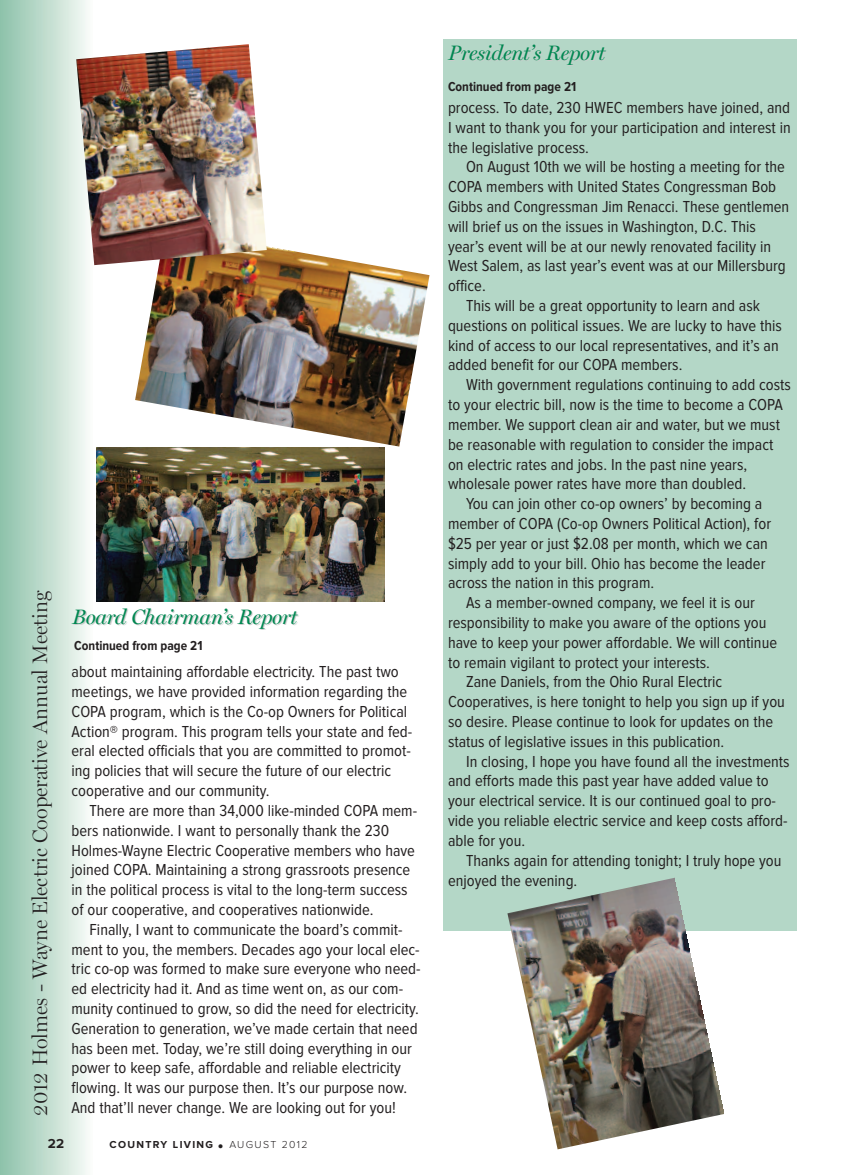
<style>
.page{position:relative;width:851px;height:1175px;background:#fff}
.page>*{position:absolute;margin:0;border:0;box-sizing:border-box;transform-origin:0 0}
.t1{font:300 21px "Miller Display";color:#231f20}
.t2{font:italic 21px "Miller Display";letter-spacing:-.015em;color:#008751}
.t3{font:16.5px/19.8px "Proxima Nova Cond";color:#231f20}
.t4{font:700 13.5px "Proxima Nova Cond";color:#231f20}
.t5{font:700 13.5px "Proxima Nova";color:#231f20}
.t6{font:700 10.5px "Proxima Nova";letter-spacing:.125em;color:#231f20}
.s1{font-weight:300;font-size:19.5px}
.s2{font-weight:300}
</style>
<div class="page">
<img style="left:135px;top:246px;width:294px;height:200px">
<div style="left:443px;top:39px;width:353px;height:891px;background:#b4d7c7"></div>
<img style="left:76px;top:44px;width:191px;height:221px">
<img style="left:97px;top:448px;width:287px;height:153px">
<img style="left:507px;top:877px;width:216px;height:272px">
<p class="t1" style="left:28px;top:1116px;width:527px;rotate:-90deg">2012 Holmes - Wayne Electric Cooperative Annual Meeting</p>
<p class="t2" style="left:73px;top:604px;width:226px">Board Chairman’s Report</p>
<p class="t4" style="left:74px;top:641px;width:130px">Continued from page 21</p>
<p class="t3" style="left:71px;top:663px;width:342px">about maintaining affordable electricity. The past two meetings, we have provided information regarding the COPA program, which is the Co-op Owners for Political Action® program. This program tells your state and fed&shy;eral elected officials that you are committed to promot&shy;ing policies that will secure the future of our electric cooperative and our community.</p>
<p class="t3" style="left:71px;top:802px;width:347px;text-indent:18px">There are more than 34,000 like-minded COPA mem&shy;bers nationwide. I want to personally thank the 230<br>Holmes-Wayne Electric Cooperative members who have joined COPA. Maintaining a strong grassroots presence in the political process is vital to the long-term success of our cooperative, and cooperatives nationwide.</p>
<p class="t3" style="left:71px;top:920px;width:350px;text-indent:18px">Finally, I want to communicate the board’s commit&shy;ment to you, the members. Decades ago your local elec&shy;tric co-op was formed to make sure everyone who need&shy;ed electricity had it. And as time went on, as our com&shy;munity continued to grow, so did the need for electricity.<br>Generation to generation, we’ve made certain that need has been met. Today, we’re still doing everything in our power to keep safe, affordable and reliable electricity flowing. It was our purpose then. It’s our purpose now.<br>And that’ll never change. We are looking out for you!</p>
<p class="t5" style="left:48px;top:1139px;width:18px">22</p>
<p class="t6" style="left:109px;top:1141px;width:199px">COUNTRY LIVING <span class="s1">•</span> <span class="s2">AUGUST 2012</span></p>
<p class="t2" style="left:448px;top:41px;width:158px">President’s Report</p>
<p class="t4" style="left:448px;top:82px;width:130px">Continued from page 21</p>
<p class="t3" style="left:448px;top:99px;width:344px;text-align:justify">process. To date, 230 HWEC members have joined, and I want to thank you for your participation and interest in the legislative process.</p>
<p class="t3" style="left:466px;top:158px;width:320px">On August 10th we will be hosting a meeting for the</p>
<p class="t3" style="left:448px;top:178px;width:330px">COPA members with United States Congressman Bob</p>
<p class="t3" style="left:448px;top:198px;width:343px">Gibbs and Congressman Jim Renacci. These gentlemen</p>
<p class="t3" style="left:448px;top:218px;width:309px">will brief us on the issues in Washington, D.C. This</p>
<p class="t3" style="left:448px;top:238px;width:324px">year’s event will be at our newly renovated facility in</p>
<p class="t3" style="left:448px;top:257px;width:339px">West Salem, as last year’s event was at our Millersburg</p>
<p class="t3" style="left:448px;top:277px;width:39px">office.</p>
<p class="t3" style="left:466px;top:297px;width:295px">This will be a great opportunity to learn and ask</p>
<p class="t3" style="left:448px;top:317px;width:335px">questions on political issues. We are lucky to have this</p>
<p class="t3" style="left:448px;top:337px;width:332px">kind of access to our local representatives, and it’s an</p>
<p class="t3" style="left:448px;top:356px;width:236px">added benefit for our COPA members.</p>
<p class="t3" style="left:466px;top:376px;width:326px">With government regulations continuing to add costs</p>
<p class="t3" style="left:448px;top:396px;width:336px">to your electric bill, now is the time to become a COPA</p>
<p class="t3" style="left:448px;top:416px;width:333px">member. We support clean air and water, but we must</p>
<p class="t3" style="left:448px;top:436px;width:327px">be reasonable with regulation to consider the impact</p>
<p class="t3" style="left:448px;top:455px;width:301px">on electric rates and jobs. In the past nine years,</p>
<p class="t3" style="left:448px;top:475px;width:300px">wholesale power rates have more than doubled.</p>
<p class="t3" style="left:466px;top:495px;width:298px">You can join other co-op owners’ by becoming a</p>
<p class="t3" style="left:448px;top:515px;width:324px">member of COPA (Co-op Owners Political Action), for</p>
<p class="t3" style="left:448px;top:535px;width:321px">$25 per year or just $2.08 per month, which we can</p>
<p class="t3" style="left:448px;top:554px;width:319px">simply add to your bill. Ohio has become the leader</p>
<p class="t3" style="left:448px;top:574px;width:208px">across the nation in this program.</p>
<p class="t3" style="left:466px;top:594px;width:290px">As a member-owned company, we feel it is our</p>
<p class="t3" style="left:448px;top:614px;width:320px">responsibility to make you aware of the options you</p>
<p class="t3" style="left:448px;top:634px;width:330px">have to keep your power affordable. We will continue</p>
<p class="t3" style="left:448px;top:653px;width:263px">to remain vigilant to protect your interests.</p>
<p class="t3" style="left:466px;top:673px;width:258px">Zane Daniels, from the Ohio Rural Electric</p>
<p class="t3" style="left:448px;top:693px;width:338px">Cooperatives, is here tonight to help you sign up if you</p>
<p class="t3" style="left:448px;top:713px;width:327px">so desire. Please continue to look for updates on the</p>
<p class="t3" style="left:448px;top:733px;width:277px">status of legislative issues in this publication.</p>
<p class="t3" style="left:466px;top:752px;width:325px">In closing, I hope you have found all the investments</p>
<p class="t3" style="left:448px;top:772px;width:322px">and efforts made this past year have added value to</p>
<p class="t3" style="left:448px;top:792px;width:329px">your electrical service. It is our continued goal to pro-</p>
<p class="t3" style="left:448px;top:812px;width:341px">vide you reliable electric service and keep costs afford-</p>
<p class="t3" style="left:448px;top:832px;width:79px">able for you.</p>
<p class="t3" style="left:466px;top:851px;width:317px">Thanks again for attending tonight; I truly hope you</p>
<p class="t3" style="left:448px;top:871px;width:131px">enjoyed the evening.</p>
</div>
